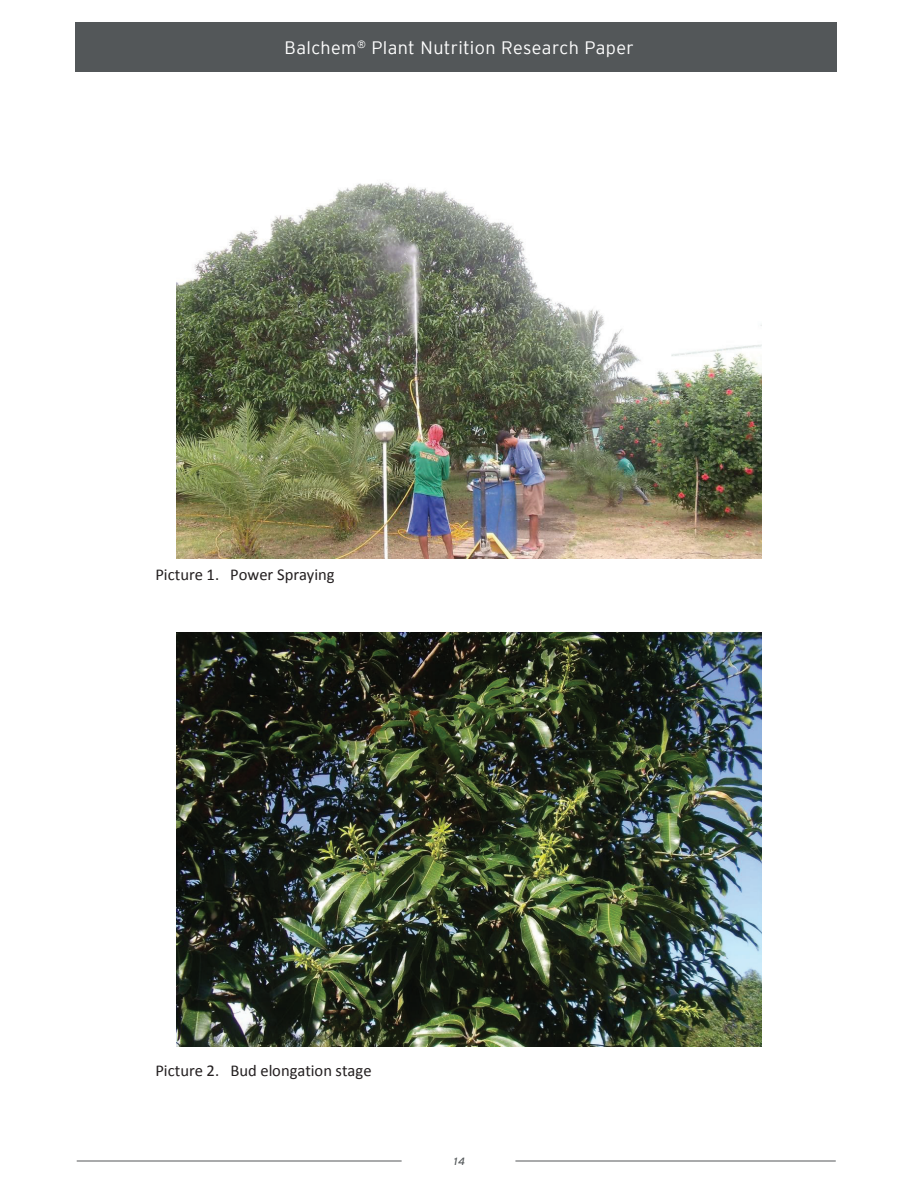
<style>
.page{position:relative;width:918px;height:1188px;background:#fff}
.page>*{position:absolute;margin:0;border:0;box-sizing:border-box;transform-origin:0 0}
.t1{font:300 18px "Interstate";letter-spacing:.02em;color:#fff}
.t2{font:16.5px "Calibri";color:#231f20}
.t3{font:italic 10.5px "Interstate";color:#535759}
</style>
<div class="page">
<img style="left:176px;top:182px;width:586px;height:376px">
<img style="left:176px;top:633px;width:586px;height:414px">
<div style="left:76px;top:22px;width:761px;height:50px;background:#535759"></div>
<hr style="left:515px;top:1161px;width:321px;height:1px;background:#555759">
<hr style="left:77px;top:1161px;width:325px;height:1px;background:#555759">
<p class="t1" style="left:285px;top:38px;width:351px">Balchem<sup>®</sup> Plant Nutrition Research Paper</p>
<p class="t2" style="left:155px;top:564px;width:181px">Picture 1. Power Spraying</p>
<p class="t2" style="left:155px;top:1060px;width:218px">Picture 2. Bud elongation stage</p>
<p class="t3" style="left:454px;top:1155px;width:13px">14</p>
</div>
